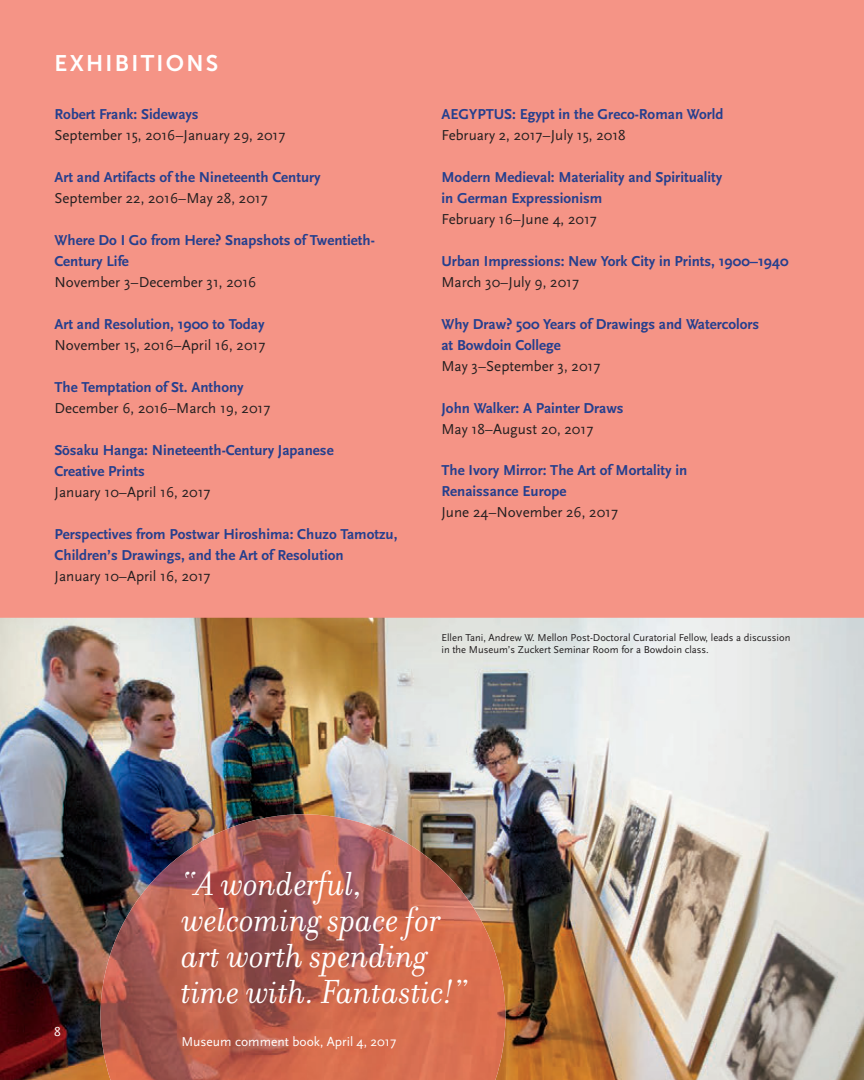
<style>
.page{position:relative;width:864px;height:1080px;background:#fff}
.page>*{position:absolute;margin:0;border:0;box-sizing:border-box;transform-origin:0 0}
.t1{font:italic 36px/36px "Filosofia";color:#fff}
.t2{font:22.5px "Museo Sans 700";letter-spacing:.1em;color:#fff}
.t3{font:700 15px/21px "Scala Sans";color:#253f8e}
.t4{font:15px "Scala Sans";color:#231f20}
.t5{font:13.5px "Scala Sans";color:#fff}
.t6{font:10.5px/12px "Scala Sans";color:#231f20}
</style>
<div class="page">
<div style="left:0;top:0;width:864px;height:645px;background:#f59486"></div>
<img style="left:0;top:618px;width:864px;height:462px">
<img style="left:100px;top:814px;width:405px;height:266px">
<h2 class="t2" style="left:55px;top:51px;width:165px">EXHIBITIONS</h2>
<p class="t3" style="left:55px;top:104px;width:146px">Robert Frank: Sideways</p>
<p class="t4" style="left:55px;top:127px;width:232px">September 15, 2016–January 29, 2017</p>
<p class="t3" style="left:55px;top:167px;width:268px">Art and Artifacts of the Nineteenth Century</p>
<p class="t4" style="left:55px;top:190px;width:215px">September 22, 2016–May 28, 2017</p>
<p class="t3" style="left:55px;top:230px;width:322px">Where Do I Go from Here? Snapshots of Twentieth-<br>Century Life</p>
<p class="t4" style="left:55px;top:274px;width:203px">November 3–December 31, 2016</p>
<p class="t3" style="left:55px;top:314px;width:212px">Art and Resolution, 1900 to Today</p>
<p class="t4" style="left:55px;top:337px;width:212px">November 15, 2016–April 16, 2017</p>
<p class="t3" style="left:55px;top:377px;width:191px">The Temptation of St. Anthony</p>
<p class="t4" style="left:55px;top:400px;width:217px">December 6, 2016–March 19, 2017</p>
<p class="t3" style="left:55px;top:440px;width:281px">S¯osaku Hanga: Nineteenth-Century Japanese<br>Creative Prints</p>
<p class="t4" style="left:55px;top:484px;width:158px">January 10–April 16, 2017</p>
<p class="t3" style="left:55px;top:524px;width:345px">Perspectives from Postwar Hiroshima: Chuzo Tamotzu,<br>Children’s Drawings, and the Art of Resolution</p>
<p class="t4" style="left:55px;top:568px;width:158px">January 10–April 16, 2017</p>
<p class="t3" style="left:441px;top:104px;width:283px">AEGYPTUS: Egypt in the Greco-Roman World</p>
<p class="t4" style="left:441px;top:126px;width:186px">February 2, 2017–July 15, 2018</p>
<p class="t3" style="left:441px;top:167px;width:282px">Modern Medieval: Materiality and Spirituality in German Expressionism</p>
<p class="t4" style="left:441px;top:210px;width:157px">February 16–June 4, 2017</p>
<p class="t3" style="left:441px;top:251px;width:349px">Urban Impressions: New York City in Prints, 1900–1940</p>
<p class="t4" style="left:441px;top:273px;width:139px">March 30–July 9, 2017</p>
<p class="t3" style="left:441px;top:314px;width:319px">Why Draw? 500 Years of Drawings and Watercolors at Bowdoin College</p>
<p class="t4" style="left:441px;top:357px;width:160px">May 3–September 3, 2017</p>
<p class="t3" style="left:441px;top:398px;width:184px">John Walker: A Painter Draws</p>
<p class="t4" style="left:441px;top:420px;width:153px">May 18–August 20, 2017</p>
<p class="t3" style="left:441px;top:461px;width:247px">The Ivory Mirror: The Art of Mortality in<br>Renaissance Europe</p>
<p class="t4" style="left:441px;top:504px;width:178px">June 24–November 26, 2017</p>
<p class="t6" style="left:441px;top:631px;width:351px">Ellen Tani, Andrew W. Mellon Post-Doctoral Curatorial Fellow, leads a discussion in the Museum’s Zuckert Seminar Room for a Bowdoin class.</p>
<p class="t5" style="left:54px;top:1024px;width:8px">8</p>
<h1 class="t1" style="left:181px;top:866px;width:288px">“A wonderful, welcoming space for art worth spending time with. Fantastic!”</h1>
<p class="t5" style="left:181px;top:1035px;width:216px">Museum comment book, April 4, 2017</p>
</div>
